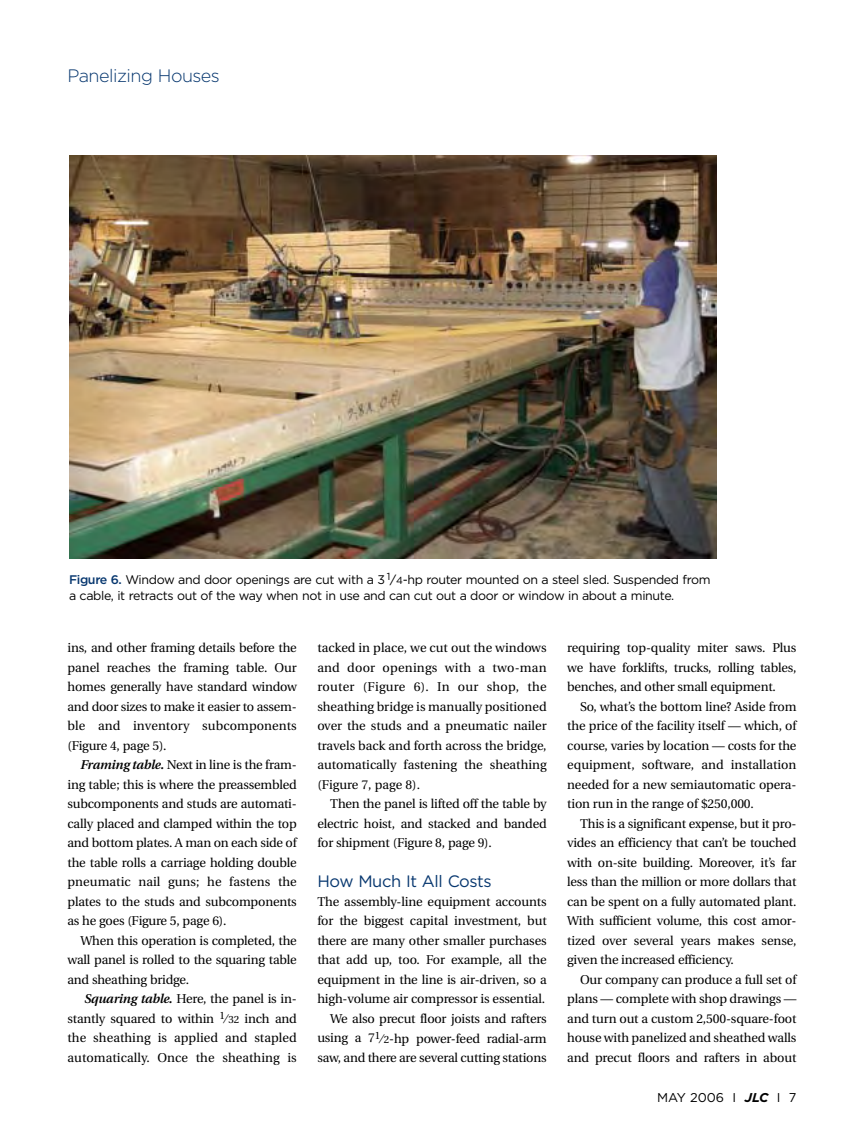
<style>
.page{position:relative;width:864px;height:1134px;background:#fff}
.page>*{position:absolute;margin:0;border:0;box-sizing:border-box;transform-origin:0 0}
.t1{font:300 18px "Gotham";letter-spacing:-.03em;color:#07376f}
.t2{font:16.5px "Gotham";letter-spacing:-.02em;color:#07376f}
.t3{font:12.75px/19.5px "Utopia";letter-spacing:-.01em;color:#000;text-align:justify}
.t4{font:12.75px "Gotham";color:#000}
.t5{font:12.45px/16.5px "Gotham";letter-spacing:-.03em;color:#000}
.s1{font-weight:500;color:#07376f}
.s2{font-size:10.2px}
.s3{font-weight:600;font-style:italic}
.s4{font-size:10.5px}
.s5{font-weight:700;font-style:italic}
</style>
<div class="page">
<img style="left:69px;top:155px;width:647px;height:404px">
<h1 class="t1" style="left:68px;top:69px;width:154px">Panelizing Houses</h1>
<p class="t5" style="left:69px;top:572px;width:643px"><span class="s1">Figure 6.</span> Window and door openings are cut with a 3 <sup>1</sup>⁄<span class="s2">4</span>-hp router mounted on a steel sled. Suspended from a cable, it retracts out of the way when not in use and can cut out a door or window in about a minute.</p>
<p class="t3" style="left:68px;top:640px;width:231px">ins, and other framing details before the panel reaches the framing table. Our homes generally have standard window and door sizes to make it easier to assem&shy;ble and inventory subcomponents (Figure 4, page 5).</p>
<p class="t3" style="left:68px;top:757px;width:231px;text-indent:13px"><span class="s3">Framing table.</span> Next in line is the fram&shy;ing table; this is where the preassembled subcomponents and studs are automati&shy;cally placed and clamped within the top and bottom plates. A man on each side of the table rolls a carriage holding double pneumatic nail guns; he fastens the plates to the studs and subcomponents as he goes (Figure 5, page 6).</p>
<p class="t3" style="left:68px;top:932px;width:231px;text-indent:13px">When this operation is completed, the wall panel is rolled to the squaring table and sheathing bridge.</p>
<p class="t3" style="left:68px;top:991px;width:231px;text-indent:17px"><span class="s3">Squaring table.</span> Here, the panel is in&shy;stantly squared to within <sup>1</sup>⁄<span class="s4">32</span> inch and the sheathing is applied and stapled automatically. Once the sheathing is</p>
<p class="t3" style="left:317px;top:640px;width:231px">tacked in place, we cut out the windows and door openings with a two-man router (Figure 6). In our shop, the sheathing bridge is manually positioned over the studs and a pneumatic nailer travels back and forth across the bridge, automatically fastening the sheathing (Figure 7, page 8).</p>
<p class="t3" style="left:317px;top:796px;width:231px;text-indent:13px">Then the panel is lifted off the table by electric hoist, and stacked and banded for shipment (Figure 8, page 9).</p>
<p class="t2" style="left:317px;top:874px;width:176px">How Much It All Costs</p>
<p class="t3" style="left:317px;top:893px;width:231px;text-align:right">The assembly-line equipment accounts for the biggest capital investment, but there are many other smaller purchases that add up, too. For example, all the equipment in the line is air-driven, so a high-volume air compressor is essential.<br>We also precut floor joists and rafters using a 7<sup>1</sup>⁄<span class="s4">2</span>-hp power-feed radial-arm saw, and there are several cutting stations</p>
<p class="t3" style="left:567px;top:640px;width:231px">requiring top-quality miter saws. Plus we have forklifts, trucks, rolling tables, benches, and other small equipment.</p>
<p class="t3" style="left:567px;top:698px;width:231px;text-indent:13px">So, what’s the bottom line? Aside from the price of the facility itself — which, of course, varies by location — costs for the equipment, software, and installation needed for a new semiautomatic opera&shy;tion run in the range of $250,000.</p>
<p class="t3" style="left:567px;top:815px;width:231px;text-indent:13px">This is a significant expense, but it pro&shy;vides an efficiency that can’t be touched with on-site building. Moreover, it’s far less than the million or more dollars that can be spent on a fully automated plant.<br>With sufficient volume, this cost amor&shy;tized over several years makes sense, given the increased efficiency.</p>
<p class="t3" style="left:567px;top:971px;width:231px;text-indent:13px">Our company can produce a full set of plans — complete with shop drawings — and turn out a custom 2,500-square-foot house with panelized and sheathed walls and precut floors and rafters in about</p>
<p class="t4" style="left:657px;top:1093px;width:141px">MAY 2006 I <span class="s5">JLC</span> I 7</p>
</div>
